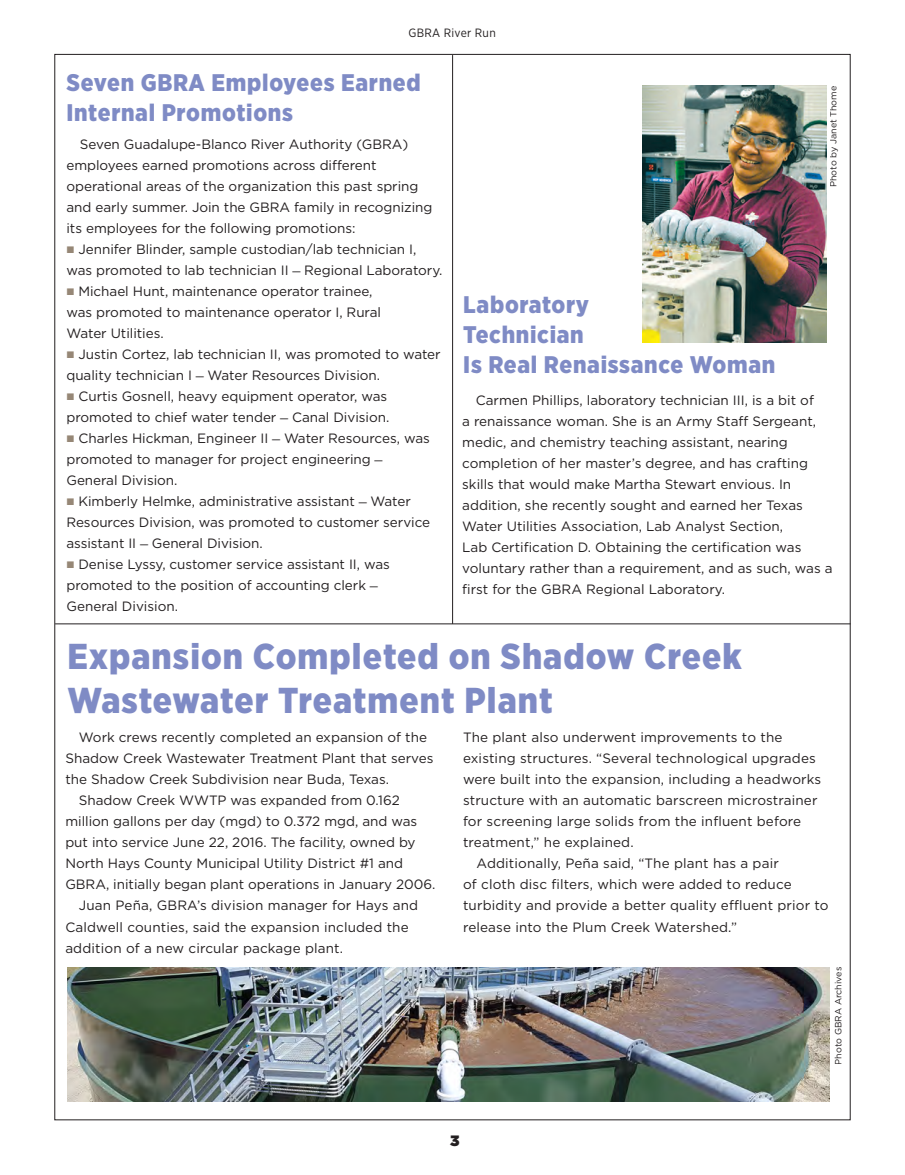
<style>
.page{position:relative;width:905px;height:1175px;background:#fff}
.page>*{position:absolute;margin:0;border:0;box-sizing:border-box;transform-origin:0 0}
.t1{font:900 36px/43.2px "Gotham Narrow";letter-spacing:.03em;color:#7f8bc5}
.t2{font:900 24px "Gotham Narrow";letter-spacing:.03em;color:#7f8bc5}
.t3{font:900 15px "Gotham";color:#231f20}
.Body_Text{font:13.5px/21px "Gotham";letter-spacing:-.005em;color:#231f20}
.t4{font:12px "Gotham Narrow";letter-spacing:.025em;color:#231f20}
.t5{font:9px "Gotham";color:#231f20}
.s1{font-weight:900;font-size:28.5px;color:#968776}
.s2{font-size:10.5px}
</style>
<div class="page">
<hr style="left:452px;top:55px;width:1px;height:569px;background:#231f20">
<hr style="left:55px;top:623px;width:795px;height:1px;background:#231f20">
<img style="left:67px;top:967px;width:762px;height:134px">
<img style="left:642px;top:85px;width:184px;height:258px">
<p class="t4" style="left:408px;top:25px;width:89px">GBRA River Run</p>
<p class="t2" style="left:66px;top:66px;width:356px">Seven GBRA Employees Earned</p>
<p class="t2" style="left:66px;top:96px;width:228px">Internal Promotions</p>
<p class="Body_Text" style="left:66px;top:134px;width:367px;text-indent:14px">Seven Guadalupe-Blanco River Authority (GBRA) employees earned promotions across different operational areas of the organization this past spring and early summer. Join the GBRA family in recognizing its employees for the following promotions:</p>
<p class="Body_Text" style="left:66px;top:239px;width:377px"><span class="s1">.</span> Jennifer Blinder, sample custodian/lab technician I, was promoted to lab technician II <span class="s2">—</span> Regional Laboratory.</p>
<p class="Body_Text" style="left:66px;top:281px;width:307px"><span class="s1">.</span> Michael Hunt, maintenance operator trainee,</p>
<p class="Body_Text" style="left:66px;top:302px;width:316px">was promoted to maintenance operator I, Rural</p>
<p class="Body_Text" style="left:66px;top:323px;width:99px">Water Utilities.</p>
<p class="Body_Text" style="left:66px;top:344px;width:376px"><span class="s1">.</span> Justin Cortez, lab technician II, was promoted to water quality technician I <span class="s2">—</span> Water Resources Division.</p>
<p class="Body_Text" style="left:66px;top:386px;width:324px"><span class="s1">.</span> Curtis Gosnell, heavy equipment operator, was promoted to chief water tender <span class="s2">—</span> Canal Division.</p>
<p class="Body_Text" style="left:66px;top:428px;width:365px"><span class="s1">.</span> Charles Hickman, Engineer II <span class="s2">—</span> Water Resources, was promoted to manager for project engineering <span class="s2">—<br></span>General Division.</p>
<p class="Body_Text" style="left:66px;top:491px;width:365px"><span class="s1">.</span> Kimberly Helmke, administrative assistant <span class="s2">—</span> Water<br>Resources Division, was promoted to customer service assistant II <span class="s2">—</span> General Division.</p>
<p class="Body_Text" style="left:66px;top:554px;width:325px"><span class="s1">.</span> Denise Lyssy, customer service assistant II, was promoted to the position of accounting clerk <span class="s2">—</span></p>
<p class="Body_Text" style="left:66px;top:596px;width:113px">General Division.</p>
<p class="t2" style="left:463px;top:289px;width:127px">Laboratory</p>
<p class="t2" style="left:463px;top:319px;width:122px">Technician</p>
<p class="t2" style="left:463px;top:349px;width:313px">Is Real Renaissance Woman</p>
<p class="t5" style="left:827px;top:187px;width:103px;rotate:-90deg">Photo by Janet Thome</p>
<p class="Body_Text" style="left:462px;top:389px;width:372px;text-indent:14px">Carmen Phillips, laboratory technician III, is a bit of<br>a renaissance woman. She is an Army Staff Sergeant, medic, and chemistry teaching assistant, nearing completion of her master’s degree, and has crafting skills that would make Martha Stewart envious. In addition, she recently sought and earned her Texas Water Utilities Association, Lab Analyst Section,<br>Lab Certification D. Obtaining the certification was voluntary rather than a requirement, and as such, was a first for the GBRA Regional Laboratory.</p>
<p class="t1" style="left:67px;top:634px;width:675px">Expansion Completed on Shadow Creek<br>Wastewater Treatment Plant</p>
<p class="Body_Text" style="left:463px;top:726px;width:360px">The plant also underwent improvements to the existing structures. “Several technological upgrades were built into the expansion, including a headworks structure with an automatic barscreen microstrainer for screening large solids from the influent before treatment,” he explained.</p>
<p class="Body_Text" style="left:463px;top:853px;width:367px;text-indent:14px">Additionally, Peña said, “The plant has a pair<br>of cloth disc filters, which were added to reduce turbidity and provide a better quality effluent prior to release into the Plum Creek Watershed.”</p>
<p class="Body_Text" style="left:79px;top:726px;width:349px">Work crews recently completed an expansion of the</p>
<p class="Body_Text" style="left:65px;top:747px;width:369px">Shadow Creek Wastewater Treatment Plant that serves</p>
<p class="Body_Text" style="left:65px;top:768px;width:325px">the Shadow Creek Subdivision near Buda, Texas.</p>
<p class="Body_Text" style="left:79px;top:790px;width:322px">Shadow Creek WWTP was expanded from 0.162</p>
<p class="Body_Text" style="left:65px;top:811px;width:353px">million gallons per day (mgd) to 0.372 mgd, and was</p>
<p class="Body_Text" style="left:65px;top:832px;width:352px">put into service June 22, 2016. The facility, owned by</p>
<p class="Body_Text" style="left:65px;top:853px;width:339px">North Hays County Municipal Utility District #1 and</p>
<p class="Body_Text" style="left:65px;top:874px;width:371px">GBRA, initially began plant operations in January 2006.</p>
<p class="Body_Text" style="left:79px;top:895px;width:341px">Juan Peña, GBRA’s division manager for Hays and</p>
<p class="Body_Text" style="left:65px;top:916px;width:345px">Caldwell counties, said the expansion included the</p>
<p class="Body_Text" style="left:65px;top:937px;width:279px">addition of a new circular package plant.</p>
<p class="t3" style="left:450px;top:1129px;width:11px">3</p>
<p class="t5" style="left:832px;top:1064px;width:99px;rotate:-90deg">Photo GBRA Archives</p>
</div>
